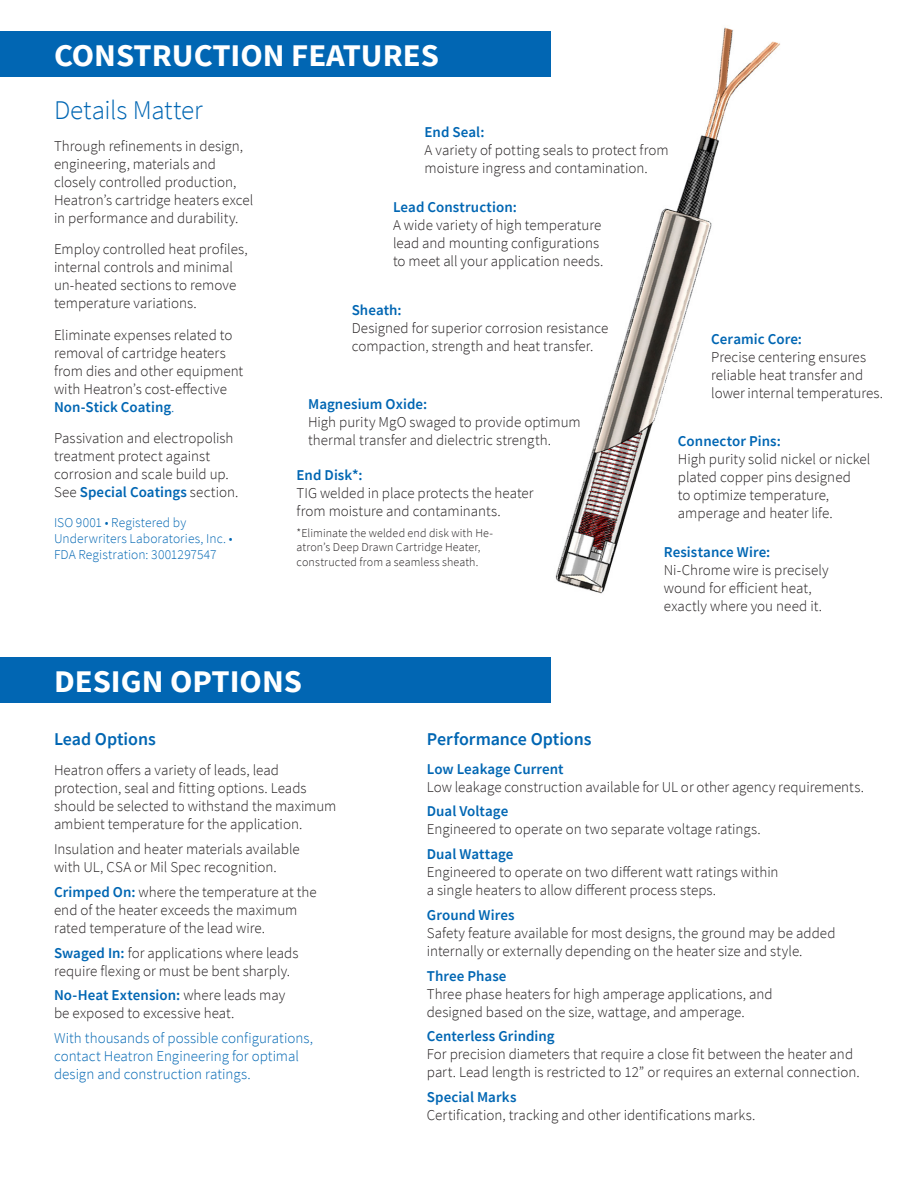
<style>
.page{position:relative;width:918px;height:1188px;background:#fff}
.page>*{position:absolute;margin:0;border:0;box-sizing:border-box;transform-origin:0 0}
.Main_Header{font:700 31.5px "Source Sans Pro";color:#fff;scale:1.04 1}
.t1{font:300 27px "Source Sans Pro";letter-spacing:-.005em;color:#0166b3}
.t2{font:600 18px "Source Sans Pro";letter-spacing:-.005em;color:#0166b3}
.t3{font:300 15px/18px "Source Sans Pro";color:#231f20}
.t4{font:600 15px "Source Sans Pro";letter-spacing:.005em;color:#0166b3}
.t5{font:300 15px/18px "Source Sans Pro";color:#0166b3}
.t6{font:300 13.5px/16.2px "Source Sans Pro";letter-spacing:.01em;color:#0166b3}
.t7{font:300 12px/14.4px "Source Sans Pro";letter-spacing:.01em;color:#231f20}
.s1{font-weight:600;color:#0166b3}
.s2{color:#0166b3}
</style>
<div class="page">
<img style="left:517px;top:27px;width:263px;height:567px">
<div style="left:0;top:31px;width:551px;height:45px;background:#0166b3"></div>
<div style="left:0;top:658px;width:551px;height:45px;background:#0166b3"></div>
<p class="Main_Header" style="left:54px;top:34px;width:372px">CONSTRUCTION FEATURES</p>
<p class="t1" style="left:54px;top:94px;width:150px">Details Matter</p>
<p class="t3" style="left:54px;top:137px;width:201px">Through refinements in design, engineering, materials and closely controlled production,<br>Heatron’s cartridge heaters excel in performance and durability.</p>
<p class="t3" style="left:54px;top:240px;width:195px">Employ controlled heat profiles, internal controls and minimal un-heated sections to remove temperature variations.</p>
<p class="t3" style="left:54px;top:326px;width:191px">Eliminate expenses related to removal of cartridge heaters from dies and other equipment with Heatron’s cost-effective<br><span class="s1">Non-Stick Coating</span><span class="s2">.</span></p>
<p class="t3" style="left:54px;top:429px;width:186px">Passivation and electropolish treatment protect against corrosion and scale build up.<br>See <span class="s1">Special Coatings</span> section.</p>
<p class="t6" style="left:54px;top:514px;width:180px">ISO 9001 • Registered by<br>Underwriters Laboratories, Inc. •<br>FDA Registration: 3001297547</p>
<p class="t4" style="left:425px;top:122px;width:61px">End Seal:</p>
<p class="t3" style="left:425px;top:141px;width:246px">A variety of potting seals to protect from moisture ingress and contamination.</p>
<p class="t4" style="left:393px;top:197px;width:125px">Lead Construction:</p>
<p class="t3" style="left:393px;top:216px;width:212px">A wide variety of high temperature lead and mounting configurations to meet all your application needs.</p>
<p class="t4" style="left:352px;top:300px;width:52px">Sheath:</p>
<p class="t3" style="left:352px;top:319px;width:258px">Designed for superior corrosion resistance compaction, strength and heat transfer.</p>
<p class="t4" style="left:711px;top:329px;width:92px">Ceramic Core:</p>
<p class="t3" style="left:711px;top:348px;width:173px">Precise centering ensures reliable heat transfer and lower internal temperatures.</p>
<p class="t4" style="left:308px;top:395px;width:121px">Magnesium Oxide:</p>
<p class="t3" style="left:308px;top:413px;width:274px">High purity MgO swaged to provide optimum thermal transfer and dielectric strength.</p>
<p class="t4" style="left:678px;top:431px;width:104px">Connector Pins:</p>
<p class="t3" style="left:678px;top:450px;width:194px">High purity solid nickel or nickel plated copper pins designed<br>to optimize temperature, amperage and heater life.</p>
<p class="t4" style="left:297px;top:465px;width:67px">End Disk*:</p>
<p class="t3" style="left:297px;top:484px;width:239px">TIG welded in place protects the heater from moisture and contaminants.</p>
<p class="t7" style="left:297px;top:526px;width:198px">*Eliminate the welded end disk with He&shy;atron’s Deep Drawn Cartridge Heater, constructed from a seamless sheath.</p>
<p class="t4" style="left:664px;top:542px;width:108px">Resistance Wire:</p>
<p class="t3" style="left:664px;top:561px;width:166px">Ni-Chrome wire is precisely wound for efficient heat, exactly where you need it.</p>
<p class="Main_Header" style="left:54px;top:660px;width:240px">DESIGN OPTIONS</p>
<p class="t2" style="left:54px;top:727px;width:103px">Lead Options</p>
<p class="t3" style="left:54px;top:762px;width:284px">Heatron offers a variety of leads, lead protection, seal and fitting options. Leads should be selected to withstand the maximum ambient temperature for the application.</p>
<p class="t3" style="left:54px;top:840px;width:247px">Insulation and heater materials available with UL, CSA or Mil Spec recognition.</p>
<p class="t3" style="left:54px;top:883px;width:264px"><span class="s1">Crimped On:</span> where the temperature at the end of the heater exceeds the maximum rated temperature of the lead wire.</p>
<p class="t3" style="left:54px;top:944px;width:246px"><span class="s1">Swaged In:</span> for applications where leads require flexing or must be bent sharply.</p>
<p class="t3" style="left:54px;top:987px;width:233px"><span class="s1">No-Heat Extension:</span> where leads may be exposed to excessive heat.</p>
<p class="t5" style="left:54px;top:1029px;width:261px">With thousands of possible configurations, contact Heatron Engineering for optimal design and construction ratings.</p>
<p class="t2" style="left:427px;top:727px;width:166px">Performance Options</p>
<p class="t4" style="left:427px;top:759px;width:138px">Low Leakage Current</p>
<p class="t3" style="left:427px;top:778px;width:439px">Low leakage construction available for UL or other agency requirements.</p>
<p class="t4" style="left:427px;top:802px;width:83px">Dual Voltage</p>
<p class="t3" style="left:427px;top:821px;width:335px">Engineered to operate on two separate voltage ratings.</p>
<p class="t4" style="left:427px;top:844px;width:88px">Dual Wattage</p>
<p class="t3" style="left:427px;top:863px;width:353px">Engineered to operate on two different watt ratings within a single heaters to allow different process steps.</p>
<p class="t4" style="left:427px;top:905px;width:89px">Ground Wires</p>
<p class="t3" style="left:427px;top:924px;width:410px">Safety feature available for most designs, the ground may be added internally or externally depending on the heater size and style.</p>
<p class="t4" style="left:427px;top:966px;width:81px">Three Phase</p>
<p class="t3" style="left:427px;top:985px;width:347px">Three phase heaters for high amperage applications, and designed based on the size, wattage, and amperage.</p>
<p class="t4" style="left:427px;top:1027px;width:129px">Centerless Grinding</p>
<p class="t3" style="left:427px;top:1046px;width:434px">For precision diameters that require a close fit between the heater and part. Lead length is restricted to 12” or requires an external connection.</p>
<p class="t4" style="left:427px;top:1087px;width:91px">Special Marks</p>
<p class="t3" style="left:427px;top:1106px;width:330px">Certification, tracking and other identifications marks.</p>
</div>
